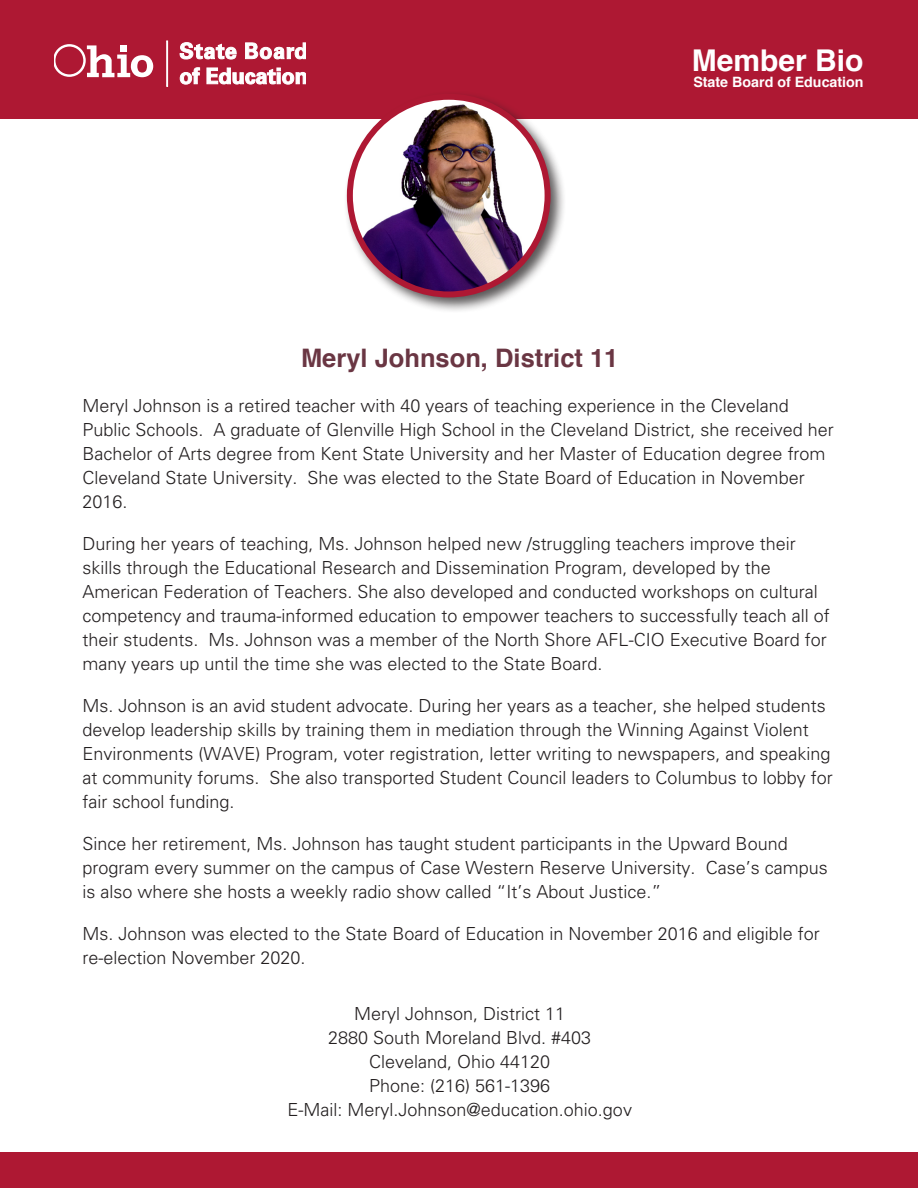
<style>
.page{position:relative;width:918px;height:1188px;background:#fff}
.page>*{position:absolute;margin:0;border:0;box-sizing:border-box;transform-origin:0 0}
.t1{font:700 30px "Helvetica";color:#fff}
.t2{font:700 25.5px "Helvetica";color:#6a3643}
.t3{font:300 18px/24px "Univers LT Std";color:#231f20}
.t4{font:700 14.25px "Helvetica";color:#fff}
</style>
<div class="page">
<div style="left:0;top:1152px;width:918px;height:36px;background:#ae1833"></div>
<div style="left:0;top:0;width:918px;height:118px;background:#ae1833"></div>
<div style="left:343px;top:90px;width:224px;height:224px;background:#231f20;opacity:.75"></div>
<img style="left:350px;top:98px;width:198px;height:196px">
<div style="left:347px;top:94px;width:204px;height:203px;border:6px solid #ae1833;border-radius:50%"></div>
<svg style="left:54px;top:44px;width:99px;height:33px"></svg>
<div style="left:167px;top:41px;width:1px;height:45px;border:1px solid #fff"></div>
<svg style="left:180px;top:42px;width:57px;height:17px"></svg>
<svg style="left:245px;top:43px;width:61px;height:16px"></svg>
<svg style="left:180px;top:67px;width:20px;height:17px"></svg>
<svg style="left:207px;top:68px;width:99px;height:16px"></svg>
<p class="t1" style="left:692px;top:36px;width:173px">Member Bio</p>
<p class="t4" style="left:693px;top:70px;width:172px">State Board of Education</p>
<p class="t2" style="left:301px;top:337px;width:319px">Meryl Johnson, District 11</p>
<p class="t3" style="left:82px;top:394px;width:753px">Meryl Johnson is a retired teacher with 40 years of teaching experience in the Cleveland Public Schools. A graduate of Glenville High School in the Cleveland District, she received her Bachelor of Arts degree from Kent State University and her Master of Education degree from Cleveland State University. She was elected to the State Board of Education in November 2016.</p>
<p class="t3" style="left:82px;top:532px;width:749px">During her years of teaching, Ms. Johnson helped new /struggling teachers improve their skills through the Educational Research and Dissemination Program, developed by the American Federation of Teachers. She also developed and conducted workshops on cultural competency and trauma-informed education to empower teachers to successfully teach all of their students. Ms. Johnson was a member of the North Shore AFL-CIO Executive Board for many years up until the time she was elected to the State Board.</p>
<p class="t3" style="left:82px;top:694px;width:752px">Ms. Johnson is an avid student advocate. During her years as a teacher, she helped students develop leadership skills by training them in mediation through the Winning Against Violent Environments (WAVE) Program, voter registration, letter writing to newspapers, and speaking at community forums. She also transported Student Council leaders to Columbus to lobby for fair school funding.</p>
<p class="t3" style="left:82px;top:832px;width:747px">Since her retirement, Ms. Johnson has taught student participants in the Upward Bound program every summer on the campus of Case Western Reserve University. Case’s campus is also where she hosts a weekly radio show called “It’s About Justice.”</p>
<p class="t3" style="left:82px;top:922px;width:739px">Ms. Johnson was elected to the State Board of Education in November 2016 and eligible for re-election November 2020.</p>
<p class="t3" style="left:354px;top:1002px;width:213px">Meryl Johnson, District 11</p>
<p class="t3" style="left:328px;top:1026px;width:265px">2880 South Moreland Blvd. #403</p>
<p class="t3" style="left:369px;top:1050px;width:183px">Cleveland, Ohio 44120</p>
<p class="t3" style="left:369px;top:1074px;width:183px">Phone: (216) 561-1396</p>
<p class="t3" style="left:288px;top:1098px;width:346px">E-Mail: Meryl.Johnson@education.ohio.gov</p>
</div>
